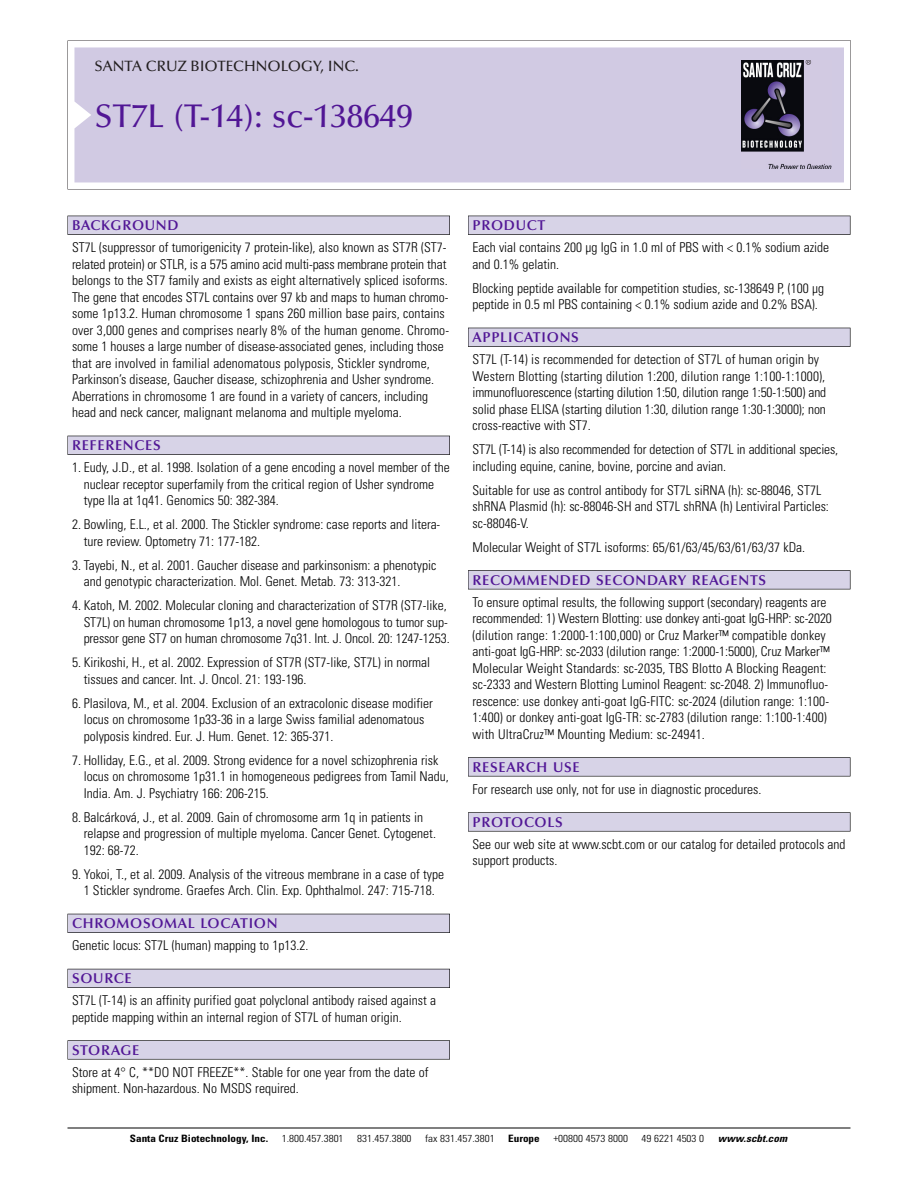
<style>
.page{position:relative;width:918px;height:1188px;background:#fff}
.page>*{position:absolute;margin:0;border:0;box-sizing:border-box;transform-origin:0 0}
.t1{font:500 33px "Optima";color:#511695}
.t2{font:500 15px "Optima";color:#231f20}
.t3{font:600 14.25px "Optima";letter-spacing:.05em;color:#511695}
.t4{font:300 condensed 13.5px/16.5px "Univers";color:#000}
.t5{font:300 condensed 10.2px "Univers";color:#000;scale:1.1 1}
.t6{font:700 condensed 10.2px "Univers";color:#000;scale:1.1 1}
.t7{font:italic 700 condensed 10.2px "Univers";letter-spacing:.005em;color:#000;scale:1.1 1}
</style>
<div class="page">
<svg style="left:68px;top:40px;width:783px;height:149px"></svg>
<div style="left:74px;top:47px;width:770px;height:135px;background:#d1cae3"></div>
<img style="left:741px;top:60px;width:90px;height:108px">
<div style="left:68px;top:216px;width:382px;height:19px;background:#525155"></div>
<div style="left:68px;top:216px;width:381px;height:18px;background:#d7d3e7"></div>
<div style="left:68px;top:436px;width:382px;height:19px;background:#515055"></div>
<div style="left:68px;top:436px;width:381px;height:18px;background:#d7d3e7"></div>
<div style="left:68px;top:914px;width:382px;height:19px;background:#525158"></div>
<div style="left:68px;top:914px;width:381px;height:18px;background:#d7d3e7"></div>
<div style="left:68px;top:969px;width:382px;height:19px;background:#54535a"></div>
<div style="left:68px;top:969px;width:381px;height:18px;background:#d7d3e7"></div>
<svg style="left:68px;top:1040px;width:382px;height:20px"></svg>
<div style="left:68px;top:1041px;width:381px;height:18px;background:#d7d3e7"></div>
<div style="left:468px;top:216px;width:382px;height:19px;background:#525155"></div>
<div style="left:468px;top:216px;width:382px;height:18px;background:#d7d3e7"></div>
<div style="left:468px;top:328px;width:382px;height:19px;background:#515055"></div>
<div style="left:468px;top:328px;width:382px;height:18px;background:#d7d3e7"></div>
<div style="left:468px;top:570px;width:382px;height:19px;background:#545357"></div>
<div style="left:468px;top:571px;width:382px;height:18px;background:#d7d3e7"></div>
<div style="left:468px;top:757px;width:382px;height:19px;background:#575759"></div>
<div style="left:468px;top:758px;width:382px;height:18px;background:#d7d3e7"></div>
<svg style="left:468px;top:812px;width:382px;height:20px"></svg>
<div style="left:468px;top:813px;width:382px;height:18px;background:#d7d3e7"></div>
<hr style="left:68px;top:1128px;width:782px;height:1px;background:#000">
<p class="t2" style="left:94px;top:61px;width:266px">SANTA CRUZ BIOTECHNOLOGY, INC.</p>
<h1 class="t1" style="left:94px;top:103px;width:320px">ST7L (T-14): sc-138649</h1>
<p class="t3" style="left:72px;top:219px;width:108px">BACKGROUND</p>
<p class="t4" style="left:72px;top:240px;width:379px">ST7L (suppressor of tumorigenicity 7 protein-like), also known as ST7R (ST7- related protein) or STLR, is a 575 amino acid multi-pass membrane protein that belongs to the ST7 family and exists as eight alternatively spliced isoforms.<br>The gene that encodes ST7L contains over 97 kb and maps to human chromo&shy;some 1p13.2. Human chromosome 1 spans 260 million base pairs, contains over 3,000 genes and comprises nearly 8% of the human genome. Chromo&shy;some 1 houses a large number of disease-associated genes, including those that are involved in familial adenomatous polyposis, Stickler syndrome, Parkinson’s disease, Gaucher disease, schizophrenia and Usher syndrome.<br>Aberrations in chromosome 1 are found in a variety of cancers, including head and neck cancer, malignant melanoma and multiple myeloma.</p>
<p class="t3" style="left:72px;top:440px;width:90px">REFERENCES</p>
<p class="t4" style="left:84px;top:460px;width:368px;text-indent:-12px">1. Eudy, J.D., et al. 1998. Isolation of a gene encoding a novel member of the nuclear receptor superfamily from the critical region of Usher syndrome type IIa at 1q41. Genomics 50: 382-384.</p>
<p class="t4" style="left:84px;top:517px;width:358px;text-indent:-12px">2. Bowling, E.L., et al. 2000. The Stickler syndrome: case reports and litera&shy;ture review. Optometry 71: 177-182.</p>
<p class="t4" style="left:84px;top:558px;width:354px;text-indent:-12px">3. Tayebi, N., et al. 2001. Gaucher disease and parkinsonism: a phenotypic and genotypic characterization. Mol. Genet. Metab. 73: 313-321.</p>
<p class="t4" style="left:84px;top:598px;width:368px;text-indent:-12px">4. Katoh, M. 2002. Molecular cloning and characterization of ST7R (ST7-like,<br>ST7L) on human chromosome 1p13, a novel gene homologous to tumor sup&shy;pressor gene ST7 on human chromosome 7q31. Int. J. Oncol. 20: 1247-1253.</p>
<p class="t4" style="left:84px;top:655px;width:348px;text-indent:-12px">5. Kirikoshi, H., et al. 2002. Expression of ST7R (ST7-like, ST7L) in normal tissues and cancer. Int. J. Oncol. 21: 193-196.</p>
<p class="t4" style="left:84px;top:696px;width:351px;text-indent:-12px">6. Plasilova, M., et al. 2004. Exclusion of an extracolonic disease modifier locus on chromosome 1p33-36 in a large Swiss familial adenomatous polyposis kindred. Eur. J. Hum. Genet. 12: 365-371.</p>
<p class="t4" style="left:84px;top:753px;width:367px;text-indent:-12px">7. Holliday, E.G., et al. 2009. Strong evidence for a novel schizophrenia risk locus on chromosome 1p31.1 in homogeneous pedigrees from Tamil Nadu,<br>India. Am. J. Psychiatry 166: 206-215.</p>
<p class="t4" style="left:84px;top:810px;width:354px;text-indent:-12px">8. Balcárková, J., et al. 2009. Gain of chromosome arm 1q in patients in relapse and progression of multiple myeloma. Cancer Genet. Cytogenet.<br>192: 68-72.</p>
<p class="t4" style="left:72px;top:867px;width:374px;text-align:center">9. Yokoi, T., et al. 2009. Analysis of the vitreous membrane in a case of type<br>1 Stickler syndrome. Graefes Arch. Clin. Exp. Ophthalmol. 247: 715-718.</p>
<p class="t3" style="left:72px;top:918px;width:207px">CHROMOSOMAL LOCATION</p>
<p class="t4" style="left:72px;top:938px;width:238px">Genetic locus: ST7L (human) mapping to 1p13.2.</p>
<p class="t3" style="left:72px;top:973px;width:61px">SOURCE</p>
<p class="t4" style="left:72px;top:993px;width:366px">ST7L (T-14) is an affinity purified goat polyclonal antibody raised against a peptide mapping within an internal region of ST7L of human origin.</p>
<p class="t3" style="left:72px;top:1044px;width:69px">STORAGE</p>
<p class="t4" style="left:72px;top:1065px;width:358px">Store at 4° C, **DO NOT FREEZE**. Stable for one year from the date of shipment. Non-hazardous. No MSDS required.</p>
<p class="t3" style="left:473px;top:219px;width:74px">PRODUCT</p>
<p class="t4" style="left:473px;top:240px;width:358px">Each vial contains 200 µg IgG in 1.0 ml of PBS with &lt; 0.1% sodium azide and 0.1% gelatin.</p>
<p class="t4" style="left:473px;top:281px;width:353px">Blocking peptide available for competition studies, sc-138649 P, (100 µg peptide in 0.5 ml PBS containing &lt; 0.1% sodium azide and 0.2% BSA).</p>
<p class="t3" style="left:473px;top:332px;width:108px">APPLICATIONS</p>
<p class="t4" style="left:473px;top:352px;width:355px">ST7L (T-14) is recommended for detection of ST7L of human origin by Western Blotting (starting dilution 1:200, dilution range 1:100-1:1000), immunofluorescence (starting dilution 1:50, dilution range 1:50-1:500) and solid phase ELISA (starting dilution 1:30, dilution range 1:30-1:3000); non cross-reactive with ST7.</p>
<p class="t4" style="left:473px;top:442px;width:367px">ST7L (T-14) is also recommended for detection of ST7L in additional species, including equine, canine, bovine, porcine and avian.</p>
<p class="t4" style="left:473px;top:483px;width:358px">Suitable for use as control antibody for ST7L siRNA (h): sc-88046, ST7L shRNA Plasmid (h): sc-88046-SH and ST7L shRNA (h) Lentiviral Particles: sc-88046-V.</p>
<p class="t4" style="left:473px;top:540px;width:334px">Molecular Weight of ST7L isoforms: 65/61/63/45/63/61/63/37 kDa.</p>
<p class="t3" style="left:473px;top:574px;width:295px">RECOMMENDED SECONDARY REAGENTS</p>
<p class="t4" style="left:473px;top:595px;width:361px">To ensure optimal results, the following support (secondary) reagents are recommended: 1) Western Blotting: use donkey anti-goat IgG-HRP: sc-2020 (dilution range: 1:2000-1:100,000) or Cruz Marker™ compatible donkey anti-goat IgG-HRP: sc-2033 (dilution range: 1:2000-1:5000), Cruz Marker™ Molecular Weight Standards: sc-2035, TBS Blotto A Blocking Reagent: sc-2333 and Western Blotting Luminol Reagent: sc-2048. 2) Immunofluo&shy;rescence: use donkey anti-goat IgG-FITC: sc-2024 (dilution range: 1:100- 1:400) or donkey anti-goat IgG-TR: sc-2783 (dilution range: 1:100-1:400) with UltraCruz™ Mounting Medium: sc-24941.</p>
<p class="t3" style="left:473px;top:761px;width:109px">RESEARCH USE</p>
<p class="t4" style="left:473px;top:782px;width:290px">For research use only, not for use in diagnostic procedures.</p>
<p class="t3" style="left:473px;top:816px;width:92px">PROTOCOLS</p>
<p class="t4" style="left:473px;top:837px;width:375px">See our web site at www.scbt.com or our catalog for detailed protocols and support products.</p>
<p class="t6" style="left:130px;top:1135px;width:127px">Santa Cruz Biotechnology, Inc.</p>
<p class="t5" style="left:282px;top:1135px;width:58px">1.800.457.3801</p>
<p class="t5" style="left:357px;top:1135px;width:51px">831.457.3800</p>
<p class="t5" style="left:425px;top:1135px;width:65px">fax 831.457.3801</p>
<p class="t6" style="left:508px;top:1135px;width:30px">Europe</p>
<p class="t5" style="left:553px;top:1135px;width:69px">+00800 4573 8000</p>
<p class="t5" style="left:642px;top:1135px;width:58px">49 6221 4503 0</p>
<p class="t7" style="left:718px;top:1135px;width:64px">www.scbt.com</p>
</div>
